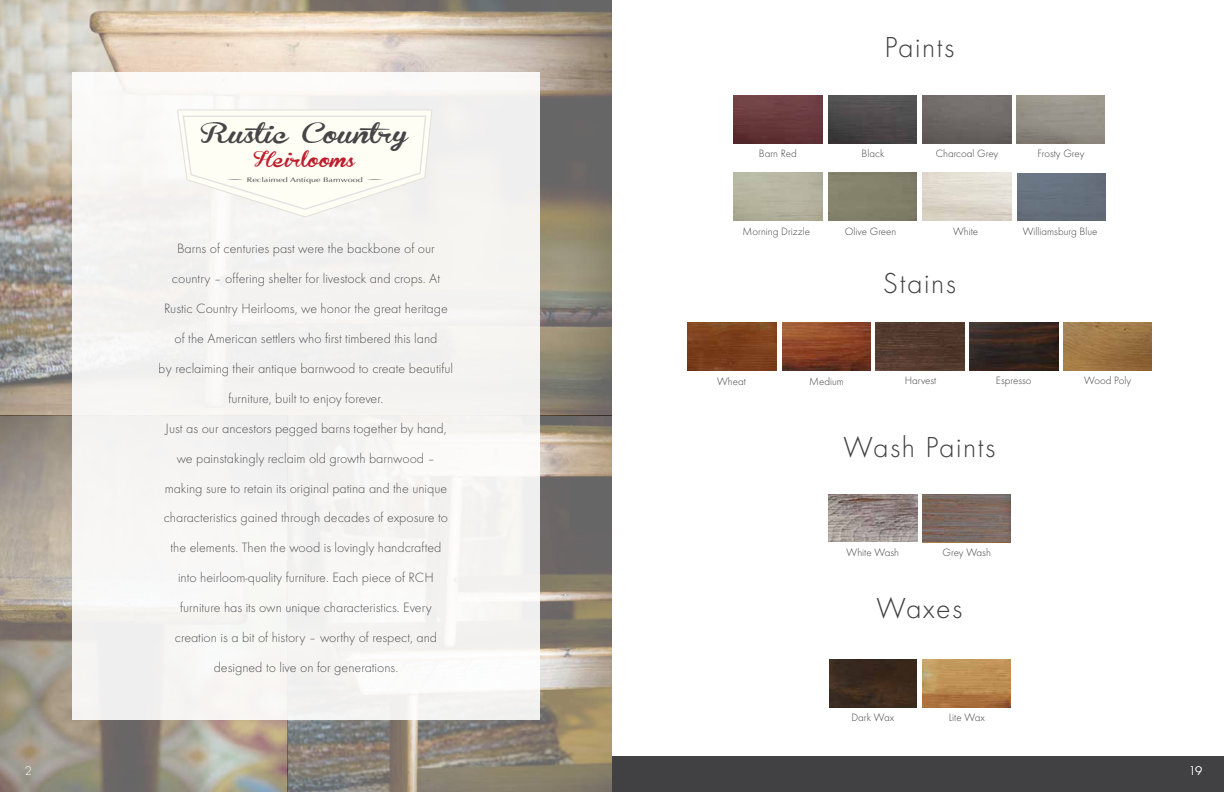
<style>
.page{position:relative;width:1224px;height:792px;background:#fff}
.page>*{position:absolute;margin:0;border:0;box-sizing:border-box;transform-origin:0 0}
.t1{font:300 30px "Futura T";letter-spacing:.05em;color:#414042}
.t2{font:19.5px "Brannboll Fet";color:#464547;scale:1.36 1}
.t3{font:15.5px "Brannboll Fet";color:#be1e2d;scale:1.31 1}
.t4{font:300 14px/29.9px "Futura T";color:#414042;text-align:center}
.t5{font:300 13px "Futura T";color:#fff}
.t6{font:300 11px "Futura T";color:#414042}
.t7{font:6.6px "Optima";color:#464547;scale:1.36 1}
</style>
<div class="page">
<div style="left:0;top:756px;width:1224px;height:36px;background:#414042"></div>
<img style="left:0;top:0;width:612px;height:792px">
<div style="left:72px;top:72px;width:468px;height:648px;background:#f5f4f2"></div>
<svg style="left:177px;top:109px;width:256px;height:108px"></svg>
<img style="left:734px;top:95px;width:88px;height:48px">
<img style="left:828px;top:95px;width:89px;height:48px">
<div style="left:828px;top:173px;width:88px;height:48px;background:#83816a"></div>
<img style="left:923px;top:95px;width:88px;height:48px">
<img style="left:1016px;top:95px;width:89px;height:48px">
<img style="left:1017px;top:173px;width:89px;height:48px">
<img style="left:782px;top:323px;width:89px;height:48px">
<img style="left:969px;top:322px;width:89px;height:48px">
<img style="left:688px;top:323px;width:89px;height:48px">
<img style="left:829px;top:494px;width:88px;height:48px">
<img style="left:1063px;top:323px;width:89px;height:47px">
<img style="left:876px;top:323px;width:89px;height:47px">
<img style="left:922px;top:494px;width:89px;height:48px">
<img style="left:923px;top:660px;width:88px;height:47px">
<img style="left:829px;top:660px;width:88px;height:47px">
<h2 class="t2" style="left:201px;top:128px;width:154px">Rustic Country</h2>
<p class="t3" style="left:254px;top:155px;width:79px">Heirlooms</p>
<p class="t7" style="left:247px;top:175px;width:87px">Reclaimed Antique Barnwood</p>
<p class="t4" style="left:159px;top:234px;width:296px">Barns of centuries past were the backbone of our country – offering shelter for livestock and crops. At Rustic Country Heirlooms, we honor the great heritage of the American settlers who first timbered this land<br>by reclaiming their antique barnwood to create beautiful furniture, built to enjoy forever.<br>Just as our ancestors pegged barns together by hand, we painstakingly reclaim old growth barnwood – making sure to retain its original patina and the unique characteristics gained through decades of exposure to the elements. Then the wood is lovingly handcrafted<br>into heirloom-quality furniture. Each piece of RCH furniture has its own unique characteristics. Every creation is a bit of history – worthy of respect, and designed to live on for generations.</p>
<h1 class="t1" style="left:884px;top:30px;width:71px">Paints</h1>
<p class="t6" style="left:759px;top:147px;width:39px">Barn Red</p>
<p class="t6" style="left:743px;top:225px;width:69px">Morning Drizzle</p>
<p class="t6" style="left:862px;top:147px;width:24px">Black</p>
<p class="t6" style="left:936px;top:147px;width:64px">Charcoal Grey</p>
<p class="t6" style="left:1037px;top:147px;width:48px">Frosty Grey</p>
<p class="t6" style="left:845px;top:225px;width:53px">Olive Green</p>
<p class="t6" style="left:953px;top:225px;width:27px">White</p>
<h1 class="t1" style="left:883px;top:266px;width:75px">Stains</h1>
<p class="t6" style="left:1023px;top:225px;width:76px">Williamsburg Blue</p>
<p class="t6" style="left:717px;top:375px;width:30px">Wheat</p>
<p class="t6" style="left:809px;top:375px;width:36px">Medium</p>
<p class="t6" style="left:905px;top:374px;width:33px">Harvest</p>
<p class="t6" style="left:1084px;top:374px;width:48px">Wood Poly</p>
<p class="t6" style="left:996px;top:374px;width:37px">Espresso</p>
<h1 class="t1" style="left:843px;top:429px;width:153px">Wash Paints</h1>
<p class="t6" style="left:847px;top:546px;width:54px">White Wash</p>
<p class="t6" style="left:943px;top:546px;width:50px">Grey Wash</p>
<h1 class="t1" style="left:876px;top:590px;width:88px">Waxes</h1>
<p class="t6" style="left:852px;top:711px;width:44px">Dark Wax</p>
<p class="t6" style="left:949px;top:711px;width:38px">Lite Wax</p>
<p class="t5" style="left:25px;top:763px;width:9px">2</p>
<p class="t5" style="left:1189px;top:763px;width:15px">19</p>
</div>
